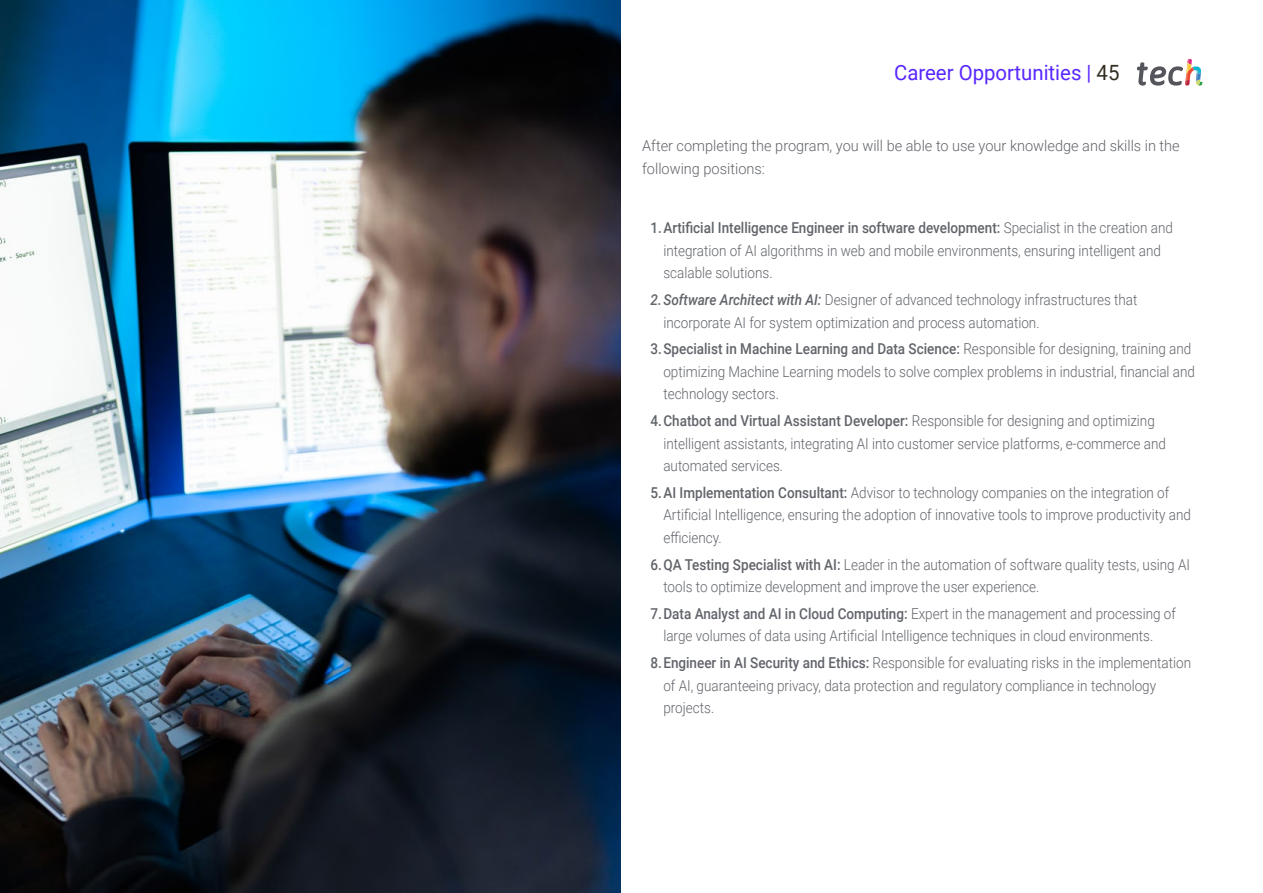
<style>
.page{position:relative;width:1263px;height:893px;background:#fff}
.page>*{position:absolute;margin:0;border:0;box-sizing:border-box;transform-origin:0 0}
.t1{font:21px "Roboto";color:#5927ff}
.t2{font:300 15px/22.5px "Roboto";color:#61646a;scale:.9 1}
.t3{font:300 15px/22.5px "Roboto";color:#61646a}
.s1{color:#312e20}
.s2{font-weight:500}
.s3{font-weight:500;font-style:italic}
</style>
<div class="page">
<img style="left:0;top:0;width:621px;height:893px">
<svg style="left:1137px;top:59px;width:65px;height:27px"></svg>
<h1 class="t1" style="left:894px;top:57px;width:227px">Career Opportunities | <span class="s1">45</span></h1>
<p class="t3" style="left:642px;top:134px;width:539px">After completing the program, you will be able to use your knowledge and skills in the following positions:</p>
<p class="t2" style="left:663px;top:216px;width:568px;text-indent:-13px"><span class="s2">1.Artificial Intelligence Engineer in software development:</span> Specialist in the creation and integration of AI algorithms in web and mobile environments, ensuring intelligent and scalable solutions.</p>
<p class="t2" style="left:663px;top:288px;width:528px;text-indent:-13px"><span class="s3">2.Software Architect with AI:</span> Designer of advanced technology infrastructures that incorporate AI for system optimization and process automation.</p>
<p class="t2" style="left:663px;top:337px;width:592px;text-indent:-13px"><span class="s2">3.Specialist in Machine Learning and Data Science:</span> Responsible for designing, training and optimizing Machine Learning models to solve complex problems in industrial, financial and technology sectors.</p>
<p class="t2" style="left:663px;top:409px;width:560px;text-indent:-13px"><span class="s2">4.Chatbot and Virtual Assistant Developer:</span> Responsible for designing and optimizing intelligent assistants, integrating AI into customer service platforms, e-commerce and automated services.</p>
<p class="t2" style="left:663px;top:481px;width:588px;text-indent:-13px"><span class="s2">5.AI Implementation Consultant:</span> Advisor to technology companies on the integration of<br>Artificial Intelligence, ensuring the adoption of innovative tools to improve productivity and efficiency.</p>
<p class="t2" style="left:663px;top:552px;width:587px;text-indent:-13px"><span class="s2">6.QA Testing Specialist with AI:</span> Leader in the automation of software quality tests, using AI tools to optimize development and improve the user experience.</p>
<p class="t2" style="left:663px;top:602px;width:571px;text-indent:-13px"><span class="s2">7.Data Analyst and AI in Cloud Computing:</span> Expert in the management and processing of large volumes of data using Artificial Intelligence techniques in cloud environments.</p>
<p class="t2" style="left:663px;top:651px;width:588px;text-indent:-13px"><span class="s2">8.Engineer in AI Security and Ethics:</span> Responsible for evaluating risks in the implementation of AI, guaranteeing privacy, data protection and regulatory compliance in technology projects.</p>
</div>
